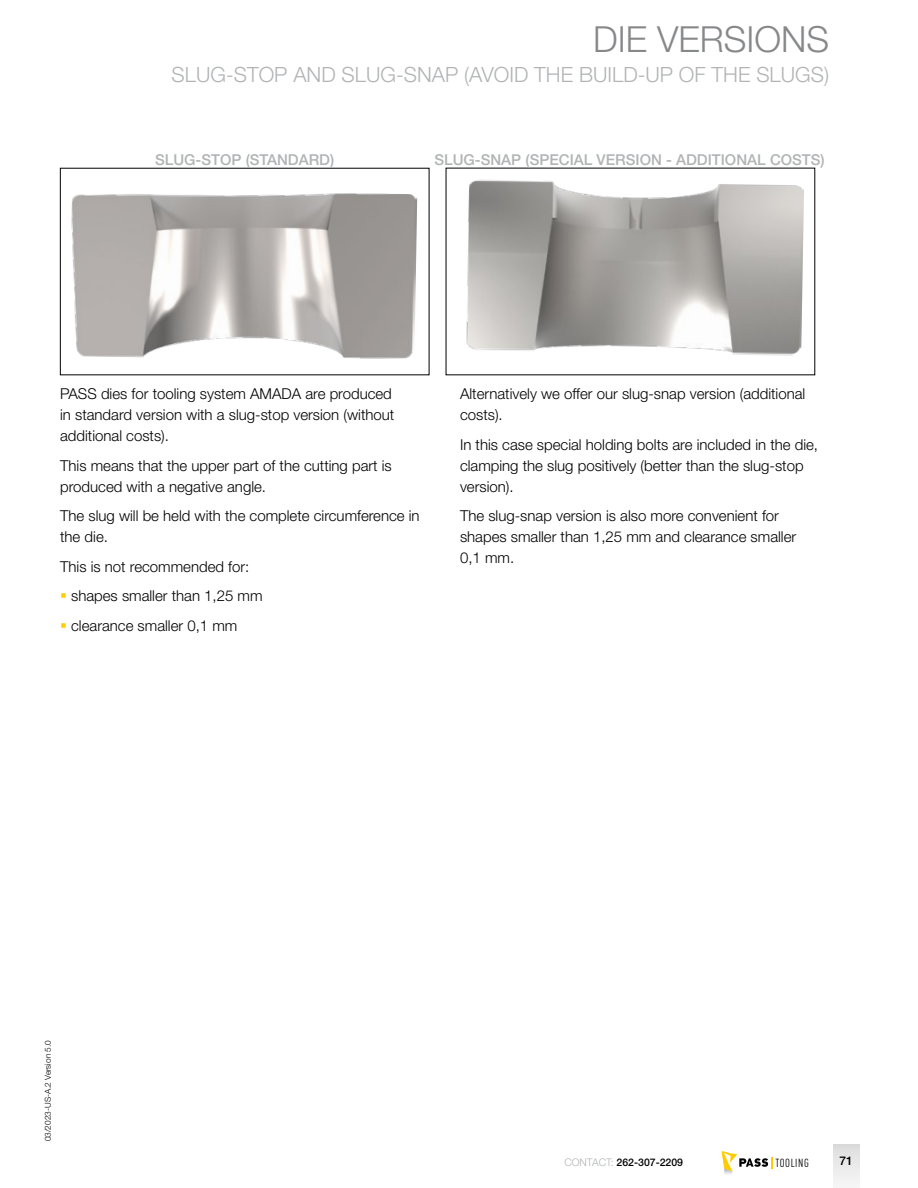
<style>
.page{position:relative;width:918px;height:1188px;background:#fff}
.page>*{position:absolute;margin:0;border:0;box-sizing:border-box;transform-origin:0 0}
.t1{font:300 36px "Helvetica Neue LT Std";color:#87888a}
.t2{font:300 21px "Helvetica Neue LT Std";color:#b1b3b4}
.t3{font:300 15px/21px "Helvetica Neue LT Std";color:#000}
.t4{font:500 15px "Helvetica Neue LT Std";color:#b1b3b4}
.t5{font:500 12px "Helvetica Neue LT Std";color:#000}
.t6{font:11.7px "DIN Cond";letter-spacing:.05em;color:#000204}
.t7{font:500 10.5px "Helvetica Neue LT Std";color:#000}
.t8{font:300 8.25px "Helvetica Neue LT Std";color:#000}
.s1{font-weight:300;color:#b1b3b4}
</style>
<div class="page">
<svg style="left:466px;top:179px;width:338px;height:177px;background:#b3b1ae"></svg>
<svg style="left:71px;top:193px;width:347px;height:166px"></svg>
<div style="left:834px;top:1145px;width:25px;height:43px;background:linear-gradient(to bottom,#ddddde,#f7f7f8)"></div>
<svg style="left:722px;top:1151px;width:50px;height:23px"></svg>
<h1 class="t1" style="left:593px;top:17px;width:238px">DIE VERSIONS</h1>
<h2 class="t2" style="left:172px;top:62px;width:659px">SLUG-STOP AND SLUG-SNAP (AVOID THE BUILD-UP OF THE SLUGS)</h2>
<p class="t4" style="left:155px;top:151px;width:181px">SLUG-STOP (STANDARD)</p>
<p class="t4" style="left:434px;top:151px;width:392px">SLUG-SNAP (SPECIAL VERSION - ADDITIONAL COSTS)</p>
<p class="t3" style="left:60px;top:383px;width:336px">PASS dies for tooling system AMADA are produced in standard version with a slug-stop version (without additional costs).</p>
<p class="t3" style="left:60px;top:455px;width:333px">This means that the upper part of the cutting part is produced with a negative angle.</p>
<p class="t3" style="left:60px;top:505px;width:361px">The slug will be held with the complete circumference in the die.</p>
<p class="t3" style="left:71px;top:552px;width:193px;line-height:29.5px;text-indent:-11px">This is not recommended for: shapes smaller than 1,25 mm clearance smaller 0,1 mm</p>
<p class="t3" style="left:460px;top:383px;width:347px">Alternatively we offer our slug-snap version (additional costs).</p>
<p class="t3" style="left:460px;top:434px;width:360px">In this case special holding bolts are included in the die, clamping the slug positively (better than the slug-stop version).</p>
<p class="t3" style="left:460px;top:505px;width:338px">The slug-snap version is also more convenient for shapes smaller than 1,25 mm and clearance smaller<br>0,1 mm.</p>
<p class="t8" style="left:43px;top:1141px;width:103px;rotate:-90deg">03/2023-US-A.2 Version 5.0</p>
<p class="t7" style="left:564px;top:1156px;width:120px"><span class="s1">CONTACT:</span> 262-307-2209</p>
<p class="t6" style="left:775px;top:1156px;width:35px">TOOLING</p>
<p class="t5" style="left:840px;top:1153px;width:15px">71</p>
</div>
